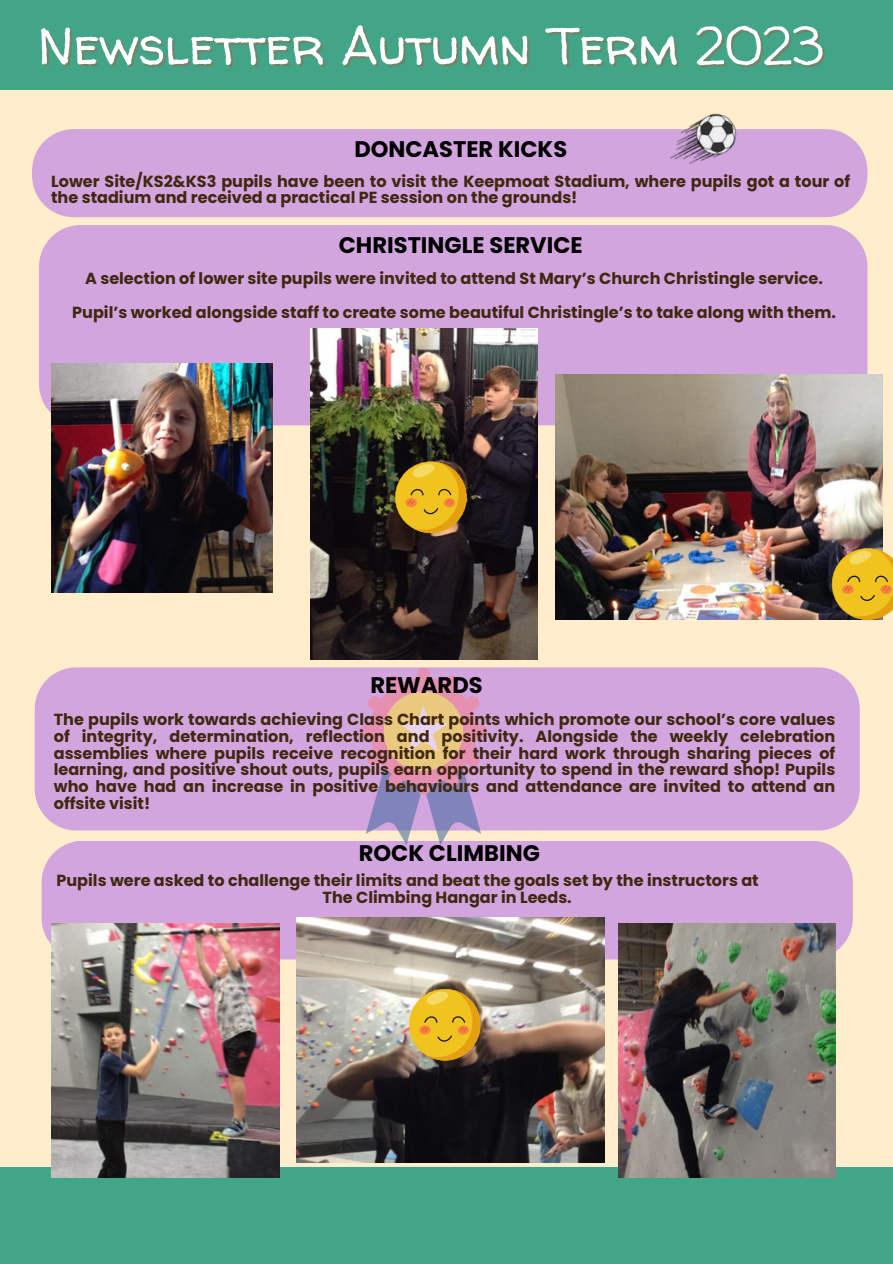
<style>
.page{position:relative;width:893px;height:1264px;background:#fff}
.page>*{position:absolute;margin:0;border:0;box-sizing:border-box;transform-origin:0 0}
.t1{font:52.5px "Walter Turncoat";color:#fff}
.t2{font:700 22.5px "Poppins";color:#000}
.t3{font:700 16.05px/16.8px "Poppins";color:#402810}
</style>
<div class="page">
<div style="left:0;top:0;width:892px;height:1263px;background:#ffedcb"></div>
<div style="left:0;top:0;width:892px;height:89px;background:#43a588"></div>
<div style="left:35px;top:667px;width:824px;height:163px;background:#d2a5df"></div>
<div style="left:0;top:1167px;width:892px;height:96px;background:#43a588"></div>
<div style="left:42px;top:841px;width:810px;height:118px;background:#d2a5df"></div>
<img style="left:297px;top:917px;width:307px;height:245px">
<img style="left:51px;top:923px;width:228px;height:254px">
<img style="left:618px;top:923px;width:217px;height:254px">
<div style="left:32px;top:129px;width:835px;height:88px;background:#d2a5df"></div>
<svg style="left:360px;top:667px;width:127px;height:178px;background:#cfa5ba"></svg>
<img style="left:653px;top:113px;width:93px;height:77px">
<div style="left:39px;top:225px;width:828px;height:200px;background:#d2a5df"></div>
<img style="left:555px;top:374px;width:326px;height:246px">
<img style="left:51px;top:364px;width:222px;height:228px">
<img style="left:310px;top:328px;width:227px;height:331px">
<svg style="left:828px;top:544px;width:64px;height:76px;background:#c29c2c"></svg>
<svg style="left:391px;top:458px;width:79px;height:78px;background:#aa8620"></svg>
<img style="left:405px;top:985px;width:79px;height:79px">
<p class="t1" style="left:38px;top:9px;width:787px">Newsletter Autumn Term 2023</p>
<p class="t2" style="left:354px;top:134px;width:214px">DONCASTER KICKS</p>
<p class="t3" style="left:51px;top:172px;width:800px">Lower Site/KS2&amp;KS3 pupils have been to visit the Keepmoat Stadium, where pupils got a tour of the stadium and received a practical PE session on the grounds!</p>
<p class="t2" style="left:339px;top:229px;width:245px">CHRISTINGLE SERVICE</p>
<p class="t3" style="left:85px;top:270px;width:739px">A selection of lower site pupils were invited to attend St Mary’s Church Christingle service.</p>
<p class="t3" style="left:72px;top:303px;width:765px">Pupil’s worked alongside staff to create some beautiful Christingle’s to take along with them.</p>
<p class="t2" style="left:370px;top:669px;width:114px">REWARDS</p>
<p class="t3" style="left:54px;top:710px;width:783px;text-align:justify">The pupils work towards achieving Class Chart points which promote our school’s core values of integrity, determination, reflection and positivity. Alongside the weekly celebration assemblies where pupils receive recognition for their hard work through sharing pieces of learning, and positive shout outs, pupils earn opportunity to spend in the reward shop! Pupils who have had an increase in positive behaviours and attendance are invited to attend an offsite visit!</p>
<p class="t2" style="left:359px;top:837px;width:182px">ROCK CLIMBING</p>
<p class="t3" style="left:56px;top:872px;width:703px">Pupils were asked to challenge their limits and beat the goals set by the instructors at</p>
<p class="t3" style="left:322px;top:889px;width:251px">The Climbing Hangar in Leeds.</p>
</div>
